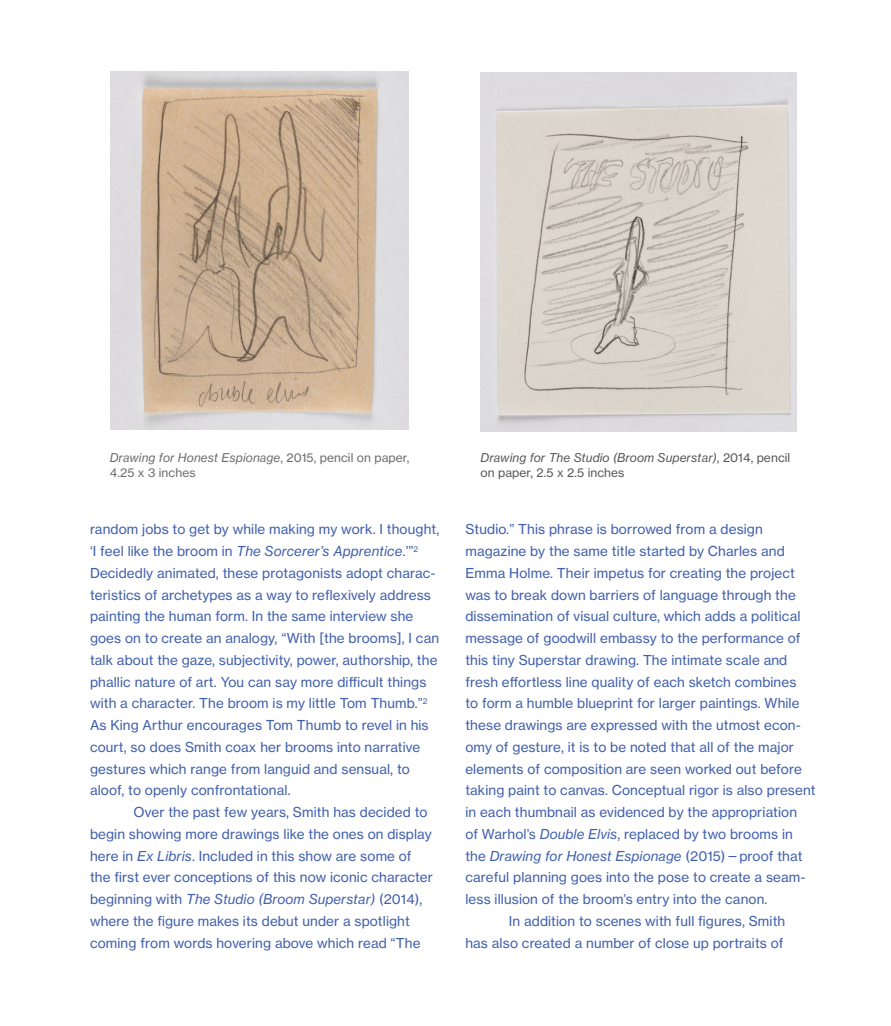
<style>
.page{position:relative;width:891px;height:1026px;background:#fff}
.page>*{position:absolute;margin:0;border:0;box-sizing:border-box;transform-origin:0 0}
.t1{font:13.5px/21.8px "N Haas Grotesk TX Pro 55 Rg";letter-spacing:.01em;color:#4160ac}
.t2{font:13.5px "N Haas Grotesk TX Pro 56 It";letter-spacing:.01em;color:#4160ac}
.t3{font:12px "N Haas Grotesk TX Pro 56 It";letter-spacing:.01em;color:#57585a}
.t4{font:12px "N Haas Grotesk TX Pro 56 It";letter-spacing:.01em;color:#6c6d70}
.t5{font:12px "N Haas Grotesk TX Pro 55 Rg";letter-spacing:.01em;color:#57585a}
.t6{font:12px "N Haas Grotesk TX Pro 55 Rg";letter-spacing:.01em;color:#6c6d70}
.s1{font-family:"N Haas Grotesk TX Pro 55 Rg"}
.s2{font-family:"N Haas Grotesk TX Pro 56 It"}
</style>
<div class="page">
<img style="left:481px;top:72px;width:316px;height:360px">
<img style="left:111px;top:72px;width:297px;height:358px">
<p class="t4" style="left:110px;top:450px;width:301px">Drawing for Honest Espionage<span class="s1">, 2015, pencil on paper,</span></p>
<p class="t6" style="left:110px;top:465px;width:87px">4.25 x 3 inches</p>
<p class="t1" style="left:90px;top:519px;width:351px">random jobs to get by while making my work. I thought, ‘I feel like the broom in <span class="s2">The Sorcerer’s Apprentice</span>.’”<sup>2<br></sup>Decidedly animated, these protagonists adopt charac&shy;teristics of archetypes as a way to reflexively address painting the human form. In the same interview she goes on to create an analogy, “With [the brooms], I can talk about the gaze, subjectivity, power, authorship, the phallic nature of art. You can say more difficult things with a character. The broom is my little Tom Thumb.”<sup>2<br></sup>As King Arthur encourages Tom Thumb to revel in his court, so does Smith coax her brooms into narrative gestures which range from languid and sensual, to aloof, to openly confrontational.</p>
<p class="t1" style="left:90px;top:801px;width:344px;text-indent:43px">Over the past few years, Smith has decided to begin showing more drawings like the ones on display here in <span class="s2">Ex Libris</span>. Included in this show are some of the first ever conceptions of this now iconic character</p>
<p class="t2" style="left:90px;top:891px;width:334px"><span class="s1">beginning with</span> The Studio (Broom Superstar) <span class="s1">(2014),</span></p>
<p class="t1" style="left:90px;top:910px;width:332px">where the figure makes its debut under a spotlight coming from words hovering above which read “The</p>
<p class="t3" style="left:481px;top:450px;width:311px">Drawing for The Studio (Broom Superstar)<span class="s1">, 2014, pencil</span></p>
<p class="t5" style="left:481px;top:465px;width:145px">on paper, 2.5 x 2.5 inches</p>
<p class="t1" style="left:465px;top:519px;width:352px">Studio.” This phrase is borrowed from a design magazine by the same title started by Charles and Emma Holme. Their impetus for creating the project was to break down barriers of language through the dissemination of visual culture, which adds a political message of goodwill embassy to the performance of this tiny Superstar drawing. The intimate scale and fresh effortless line quality of each sketch combines<br>to form a humble blueprint for larger paintings. While these drawings are expressed with the utmost econ&shy;omy of gesture, it is to be noted that all of the major elements of composition are seen worked out before taking paint to canvas. Conceptual rigor is also present in each thumbnail as evidenced by the appropriation<br>of Warhol’s <span class="s2">Double Elvis</span>, replaced by two brooms in</p>
<p class="t2" style="left:465px;top:847px;width:339px"><span class="s1">the</span> Drawing for Honest Espionage <span class="s1">(2015)—proof that</span></p>
<p class="t1" style="left:465px;top:867px;width:342px">careful planning goes into the pose to create a seam-</p>
<p class="t1" style="left:465px;top:888px;width:304px">less illusion of the broom’s entry into the canon.</p>
<p class="t1" style="left:509px;top:910px;width:278px">In addition to scenes with full figures, Smith</p>
<p class="t1" style="left:465px;top:932px;width:320px">has also created a number of close up portraits of</p>
</div>
